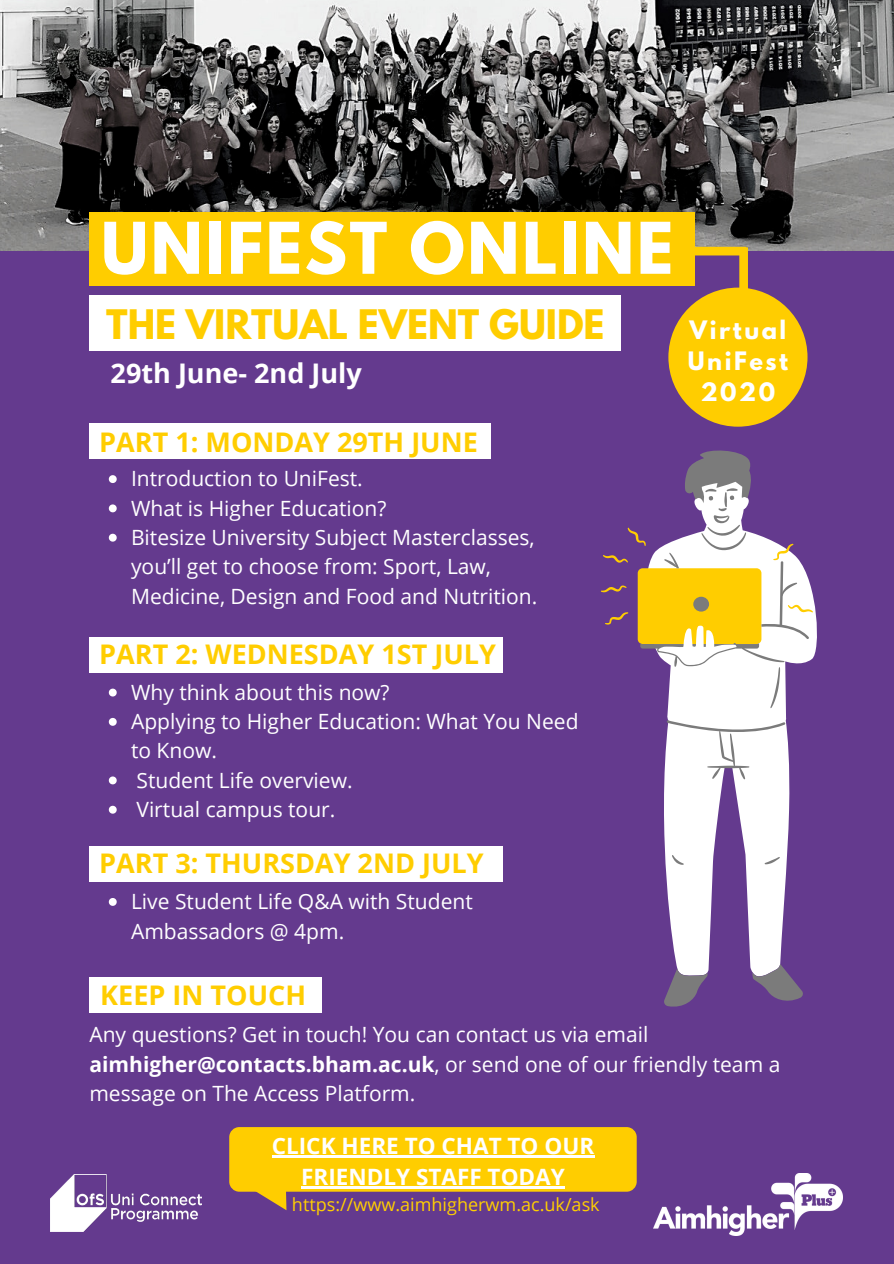
<style>
.page{position:relative;width:894px;height:1264px;background:#fff}
.page>*{position:absolute;margin:0;border:0;box-sizing:border-box;transform-origin:0 0}
.t1{font:700 63px "League Spartan";letter-spacing:.04em;color:#fff}
.t2{font:700 36px "League Spartan";color:#ffcd00}
.t3{font:700 27px "Open Sans";color:#ffcd00}
.t4{font:700 27px "Open Sans";color:#fff}
.t5{font:700 22.5px/31.2px "Open Sans";color:#fff;text-align:center}
.t6{font:700 22.5px/30.9px "League Spartan";letter-spacing:.115em;color:#fff;text-align:center}
.t7{font:21px/29.2px "Open Sans";color:#fff}
.t8{font:18px "Open Sans";color:#ffcf01}
.s1{font-weight:700}
</style>
<div class="page">
<div style="left:0;top:0;width:893px;height:1263px;background:#643a8e"></div>
<img style="left:0;top:0;width:893px;height:250px">
<div style="left:89px;top:296px;width:532px;height:55px;background:#fff"></div>
<div style="left:89px;top:212px;width:605px;height:73px;background:#ffcd00"></div>
<div style="left:668px;top:287px;width:139px;height:139px;background:#ffcd00;border-radius:50%"></div>
<svg style="left:527px;top:247px;width:220px;height:100px"></svg>
<img style="left:653px;top:1173px;width:189px;height:62px">
<img style="left:50px;top:1174px;width:151px;height:57px">
<div style="left:89px;top:423px;width:402px;height:36px;background:#fff"></div>
<svg style="left:109px;top:475px;width:8px;height:8px"></svg>
<svg style="left:109px;top:504px;width:8px;height:8px"></svg>
<svg style="left:109px;top:533px;width:8px;height:8px"></svg>
<svg style="left:640px;top:450px;width:168px;height:213px"></svg>
<svg style="left:663px;top:644px;width:140px;height:363px;fill:#fff"></svg>
<svg style="left:601px;top:527px;width:211px;height:117px"></svg>
<div style="left:89px;top:636px;width:414px;height:36px;background:#fff"></div>
<svg style="left:109px;top:688px;width:8px;height:8px"></svg>
<svg style="left:109px;top:718px;width:8px;height:7px"></svg>
<svg style="left:109px;top:776px;width:8px;height:8px"></svg>
<svg style="left:109px;top:805px;width:8px;height:8px"></svg>
<div style="left:89px;top:846px;width:414px;height:36px;background:#fff"></div>
<svg style="left:109px;top:898px;width:8px;height:7px"></svg>
<div style="left:89px;top:976px;width:232px;height:36px;background:#fff"></div>
<div style="left:229px;top:1127px;width:407px;height:64px;background:#ffcd00;border-radius:10px"></div>
<svg style="left:249px;top:1191px;width:37px;height:19px"></svg>
<hr style="left:272px;top:1155px;width:322px;height:2px;background:#fff">
<hr style="left:301px;top:1186px;width:263px;height:2px;background:#fff">
<h1 class="t1" style="left:101px;top:217px;width:573px">UNIFEST ONLINE</h1>
<h2 class="t2" style="left:106px;top:306px;width:499px">THE VIRTUAL EVENT GUIDE</h2>
<p class="t6" style="left:687px;top:318px;width:101px">Virtual<br>UniFest<br>2020</p>
<p class="t4" style="left:111px;top:354px;width:253px">29th June- 2nd July</p>
<p class="t3" style="left:99px;top:423px;width:380px">PART 1: MONDAY 29TH JUNE</p>
<p class="t7" style="left:131px;top:463px;width:408px">Introduction to UniFest.<br>What is Higher Education?<br>Bitesize University Subject Masterclasses, you’ll get to choose from: Sport, Law, Medicine, Design and Food and Nutrition.</p>
<p class="t3" style="left:99px;top:635px;width:398px">PART 2: WEDNESDAY 1ST JULY</p>
<p class="t7" style="left:131px;top:677px;width:449px">Why think about this now?<br>Applying to Higher Education: What You Need to Know.<br>Student Life overview.<br>Virtual campus tour.</p>
<p class="t3" style="left:99px;top:844px;width:386px">PART 3: THURSDAY 2ND JULY</p>
<p class="t7" style="left:131px;top:886px;width:343px">Live Student Life Q&amp;A with Student<br>Ambassadors @ 4pm.</p>
<p class="t3" style="left:100px;top:975px;width:207px">KEEP IN TOUCH</p>
<p class="t7" style="left:89px;top:1019px;width:692px">Any questions? Get in touch! You can contact us via email <span class="s1">aimhigher@contacts.bham.ac.uk</span>, or send one of our friendly team a message on The Access Platform.</p>
<p class="t5" style="left:272px;top:1129px;width:324px">CLICK HERE TO CHAT TO OUR<br>FRIENDLY STAFF TODAY</p>
<p class="t8" style="left:292px;top:1191px;width:309px">https://www.aimhigherwm.ac.uk/ask</p>
</div>
